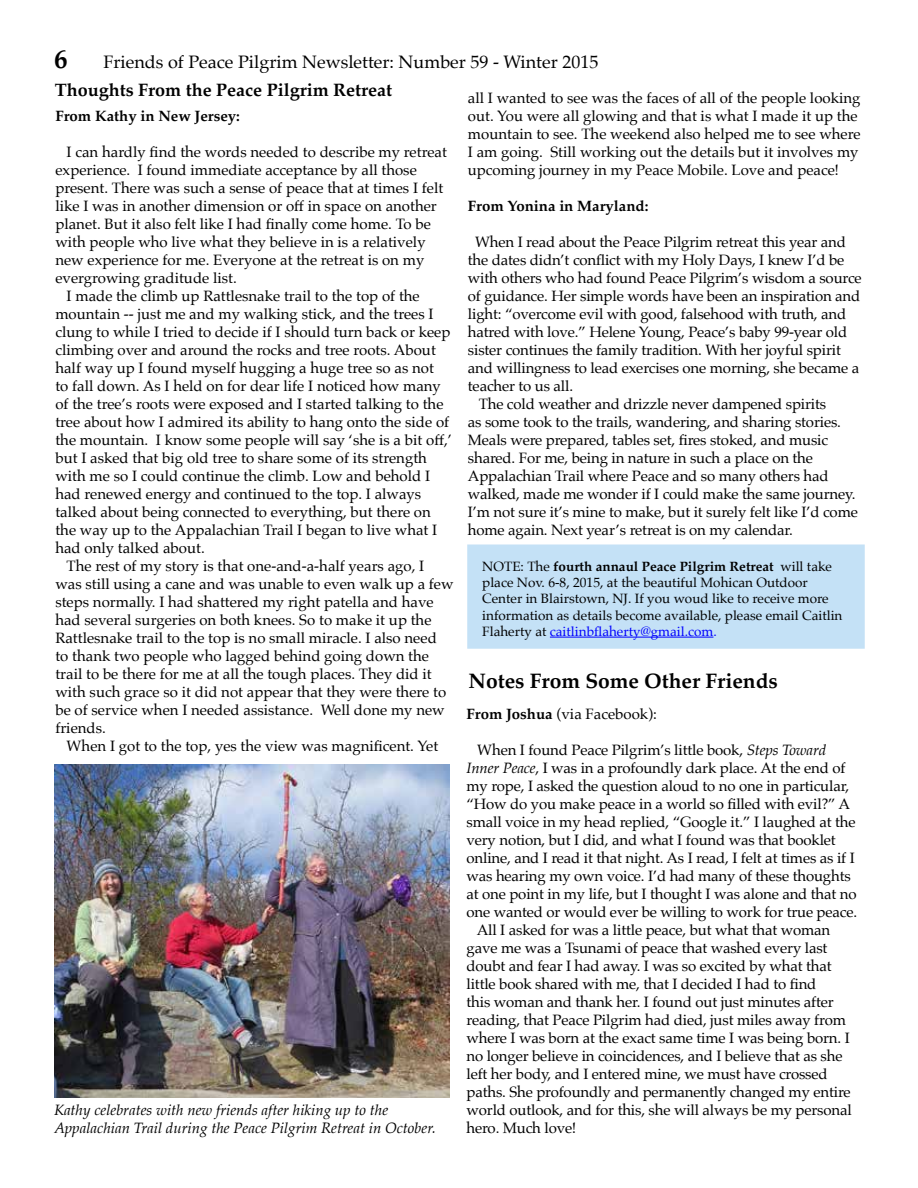
<style>
.page{position:relative;width:918px;height:1188px;background:#fff}
.page>*{position:absolute;margin:0;border:0;box-sizing:border-box;transform-origin:0 0}
.t1{font:700 27px "Palatino";color:#000}
.t2{font:700 21px "Palatino";color:#000}
.t3{font:18px "Palatino";color:#000}
.t4{font:700 18px "Palatino";color:#000}
.t5{font:15px/18px "Palatino";letter-spacing:-.01em;color:#000}
.t6{font:italic 15px/18px "Palatino";color:#000}
.t7{font:700 15px "Palatino";color:#000}
.t8{font:13.5px/16.2px "Palatino";color:#000}
.s1{font-weight:700}
.s2{color:#00f}
.s3{font-style:italic}
</style>
<div class="page">
<img style="left:54px;top:764px;width:396px;height:333px">
<div style="left:468px;top:545px;width:396px;height:103px;background:#c4e1f6"></div>
<hr style="left:550px;top:637px;width:163px;height:1px;background:#00f">
<div style="left:467px;top:544px;width:398px;height:105px;border:2px solid #c4e1f6"></div>
<h1 class="t1" style="left:54px;top:35px;width:15px">6</h1>
<p class="t3" style="left:104px;top:46px;width:496px">Friends of Peace Pilgrim Newsletter: Number 59 - Winter 2015</p>
<p class="t4" style="left:55px;top:74px;width:339px">Thoughts From the Peace Pilgrim Retreat</p>
<p class="t7" style="left:55px;top:104px;width:186px">From Kathy in New Jersey:</p>
<p class="t5" style="left:67px;top:143px;width:382px">I can hardly find the words needed to describe my retreat</p>
<p class="t5" style="left:55px;top:161px;width:363px">experience. I found immediate acceptance by all those</p>
<p class="t5" style="left:55px;top:179px;width:389px">present. There was such a sense of peace that at times I felt</p>
<p class="t5" style="left:55px;top:197px;width:383px">like I was in another dimension or off in space on another</p>
<p class="t5" style="left:55px;top:215px;width:377px">planet. But it also felt like I had finally come home. To be</p>
<p class="t5" style="left:55px;top:233px;width:372px">with people who live what they believe in is a relatively</p>
<p class="t5" style="left:55px;top:251px;width:370px">new experience for me. Everyone at the retreat is on my</p>
<p class="t5" style="left:55px;top:269px;width:183px">evergrowing graditude list.</p>
<p class="t5" style="left:67px;top:287px;width:355px">I made the climb up Rattlesnake trail to the top of the</p>
<p class="t5" style="left:55px;top:305px;width:380px">mountain -- just me and my walking stick, and the trees I</p>
<p class="t5" style="left:55px;top:323px;width:397px">clung to while I tried to decide if I should turn back or keep</p>
<p class="t5" style="left:55px;top:341px;width:382px">climbing over and around the rocks and tree roots. About</p>
<p class="t5" style="left:55px;top:359px;width:380px">half way up I found myself hugging a huge tree so as not</p>
<p class="t5" style="left:55px;top:377px;width:387px">to fall down. As I held on for dear life I noticed how many</p>
<p class="t5" style="left:55px;top:395px;width:390px">of the tree’s roots were exposed and I started talking to the</p>
<p class="t5" style="left:55px;top:413px;width:395px">tree about how I admired its ability to hang onto the side of</p>
<p class="t5" style="left:55px;top:431px;width:398px">the mountain. I know some people will say ‘she is a bit off,’</p>
<p class="t5" style="left:55px;top:449px;width:373px">but I asked that big old tree to share some of its strength</p>
<p class="t5" style="left:55px;top:467px;width:376px">with me so I could continue the climb. Low and behold I</p>
<p class="t5" style="left:55px;top:485px;width:367px">had renewed energy and continued to the top. I always</p>
<p class="t5" style="left:55px;top:503px;width:377px">talked about being connected to everything, but there on</p>
<p class="t5" style="left:55px;top:521px;width:383px">the way up to the Appalachian Trail I began to live what I</p>
<p class="t5" style="left:55px;top:539px;width:151px">had only talked about.</p>
<p class="t5" style="left:67px;top:557px;width:359px">The rest of my story is that one-and-a-half years ago, I</p>
<p class="t5" style="left:55px;top:575px;width:400px">was still using a cane and was unable to even walk up a few</p>
<p class="t5" style="left:55px;top:593px;width:380px">steps normally. I had shattered my right patella and have</p>
<p class="t5" style="left:55px;top:611px;width:378px">had several surgeries on both knees. So to make it up the</p>
<p class="t5" style="left:55px;top:629px;width:383px">Rattlesnake trail to the top is no small miracle. I also need</p>
<p class="t5" style="left:55px;top:647px;width:375px">to thank two people who lagged behind going down the</p>
<p class="t5" style="left:55px;top:665px;width:378px">trail to be there for me at all the tough places. They did it</p>
<p class="t5" style="left:55px;top:683px;width:392px">with such grace so it did not appear that they were there to</p>
<p class="t5" style="left:55px;top:701px;width:391px">be of service when I needed assistance. Well done my new</p>
<p class="t5" style="left:55px;top:719px;width:52px">friends.</p>
<p class="t5" style="left:67px;top:737px;width:373px">When I got to the top, yes the view was magnificent. Yet</p>
<p class="t5" style="left:468px;top:89px;width:394px">all I wanted to see was the faces of all of the people looking out. You were all glowing and that is what I made it up the mountain to see. The weekend also helped me to see where I am going. Still working out the details but it involves my upcoming journey in my Peace Mobile. Love and peace!</p>
<p class="t7" style="left:468px;top:194px;width:182px">From Yonina in Maryland:</p>
<p class="t5" style="left:475px;top:233px;width:372px">When I read about the Peace Pilgrim retreat this year and</p>
<p class="t5" style="left:468px;top:251px;width:378px">the dates didn’t conflict with my Holy Days, I knew I’d be</p>
<p class="t5" style="left:468px;top:269px;width:395px">with others who had found Peace Pilgrim’s wisdom a source</p>
<p class="t5" style="left:468px;top:287px;width:394px">of guidance. Her simple words have been an inspiration and</p>
<p class="t5" style="left:468px;top:305px;width:380px">light: “overcome evil with good, falsehood with truth, and</p>
<p class="t5" style="left:468px;top:323px;width:381px">hatred with love.” Helene Young, Peace’s baby 99-year old</p>
<p class="t5" style="left:468px;top:341px;width:374px">sister continues the family tradition. With her joyful spirit</p>
<p class="t5" style="left:468px;top:359px;width:393px">and willingness to lead exercises one morning, she became a</p>
<p class="t5" style="left:468px;top:377px;width:107px">teacher to us all.</p>
<p class="t5" style="left:479px;top:395px;width:349px">The cold weather and drizzle never dampened spirits</p>
<p class="t5" style="left:468px;top:413px;width:375px">as some took to the trails, wandering, and sharing stories.</p>
<p class="t5" style="left:468px;top:431px;width:362px">Meals were prepared, tables set, fires stoked, and music</p>
<p class="t5" style="left:468px;top:449px;width:347px">shared. For me, being in nature in such a place on the</p>
<p class="t5" style="left:468px;top:467px;width:362px">Appalachian Trail where Peace and so many others had</p>
<p class="t5" style="left:468px;top:485px;width:389px">walked, made me wonder if I could make the same journey.</p>
<p class="t5" style="left:468px;top:503px;width:392px">I’m not sure it’s mine to make, but it surely felt like I’d come</p>
<p class="t5" style="left:468px;top:521px;width:326px">home again. Next year’s retreat is on my calendar.</p>
<p class="t8" style="left:482px;top:558px;width:362px">NOTE: The <span class="s1">fourth annaul Peace Pilgrim Retreat</span> will take place Nov. 6-8, 2015, at the beautiful Mohican Outdoor Center in Blairstown, NJ. If you woud like to receive more information as details become available, please email Caitlin Flaherty at <span class="s2">caitlinbflaherty@gmail.com.</span></p>
<h2 class="t2" style="left:469px;top:663px;width:311px">Notes From Some Other Friends</h2>
<p class="t5" style="left:466px;top:704px;width:192px"><span class="s1">From Joshua</span> (via Facebook):</p>
<p class="t5" style="left:477px;top:740px;width:350px">When I found Peace Pilgrim’s little book, <span class="s3">Steps Toward</span></p>
<p class="t5" style="left:466px;top:758px;width:381px"><span class="s3">Inner Peace</span>, I was in a profoundly dark place. At the end of</p>
<p class="t5" style="left:466px;top:776px;width:384px">my rope, I asked the question aloud to no one in particular,</p>
<p class="t5" style="left:466px;top:794px;width:385px">“How do you make peace in a world so filled with evil?” A</p>
<p class="t5" style="left:466px;top:812px;width:391px">small voice in my head replied, “Google it.” I laughed at the</p>
<p class="t5" style="left:466px;top:830px;width:371px">very notion, but I did, and what I found was that booklet</p>
<p class="t5" style="left:466px;top:848px;width:390px">online, and I read it that night. As I read, I felt at times as if I</p>
<p class="t5" style="left:466px;top:866px;width:386px">was hearing my own voice. I’d had many of these thoughts</p>
<p class="t5" style="left:466px;top:884px;width:392px">at one point in my life, but I thought I was alone and that no</p>
<p class="t5" style="left:466px;top:902px;width:392px">one wanted or would ever be willing to work for true peace.</p>
<p class="t5" style="left:477px;top:920px;width:355px">All I asked for was a little peace, but what that woman</p>
<p class="t5" style="left:466px;top:938px;width:363px">gave me was a Tsunami of peace that washed every last</p>
<p class="t5" style="left:466px;top:956px;width:367px">doubt and fear I had away. I was so excited by what that</p>
<p class="t5" style="left:466px;top:974px;width:351px">little book shared with me, that I decided I had to find</p>
<p class="t5" style="left:466px;top:992px;width:369px">this woman and thank her. I found out just minutes after</p>
<p class="t5" style="left:466px;top:1010px;width:381px">reading, that Peace Pilgrim had died, just miles away from</p>
<p class="t5" style="left:466px;top:1028px;width:385px">where I was born at the exact same time I was being born. I</p>
<p class="t5" style="left:466px;top:1046px;width:378px">no longer believe in coincidences, and I believe that as she</p>
<p class="t5" style="left:466px;top:1064px;width:363px">left her body, and I entered mine, we must have crossed</p>
<p class="t5" style="left:466px;top:1082px;width:386px">paths. She profoundly and permanently changed my entire</p>
<p class="t5" style="left:466px;top:1100px;width:387px">world outlook, and for this, she will always be my personal</p>
<p class="t5" style="left:466px;top:1118px;width:111px">hero. Much love!</p>
<p class="t6" style="left:54px;top:1101px;width:383px">Kathy celebrates with new friends after hiking up to the<br>Appalachian Trail during the Peace Pilgrim Retreat in October.</p>
</div>
